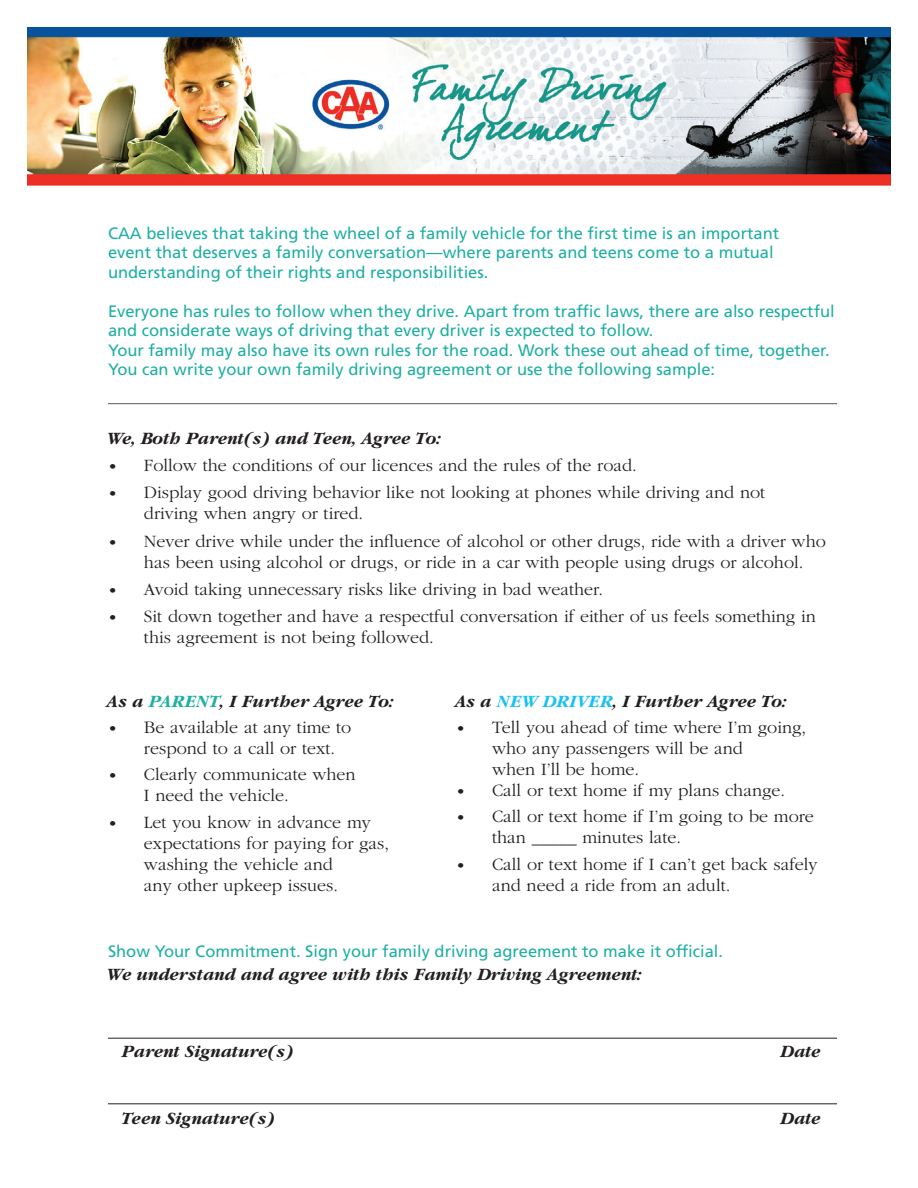
<style>
.page{position:relative;width:918px;height:1188px;background:#fff}
.page>*{position:absolute;margin:0;border:0;box-sizing:border-box;transform-origin:0 0}
.t1{font:300 18px/21px "Garamond";color:#231f20}
.t2{font:italic 700 18px "Garamond";color:#231f20}
.t3{font:16.5px/19.5px "Frutiger LT Std";color:#1fafa4}
.s1{font-size:15px}
.s2{color:#1fafa4}
.s3{color:#1ac1f3}
</style>
<div class="page">
<img style="left:27px;top:27px;width:864px;height:159px">
<hr style="left:108px;top:403px;width:729px;height:1px;background:#57585a">
<hr style="left:108px;top:1038px;width:729px;height:1px;background:#231f20">
<hr style="left:108px;top:1104px;width:729px;height:1px;background:#231f20">
<p class="t3" style="left:108px;top:223px;width:673px">CAA believes that taking the wheel of a family vehicle for the first time is an important event that deserves a family conversation—where parents and teens come to a mutual understanding of their rights and responsibilities.</p>
<p class="t3" style="left:108px;top:301px;width:728px">Everyone has rules to follow when they drive. Apart from traffic laws, there are also respectful and considerate ways of driving that every driver is expected to follow.<br>Your family may also have its own rules for the road. Work these out ahead of time, together.<br>You can write your own family driving agreement or use the following sample:</p>
<p class="t2" style="left:108px;top:429px;width:336px">We, Both Parent(s) and Teen, Agree To:</p>
<p class="t1" style="left:108px;top:455px;width:530px"><span class="s1">•</span> Follow the conditions of our licences and the rules of the road.</p>
<p class="t1" style="left:144px;top:482px;width:623px;text-indent:-36px"><span class="s1">•</span> Display good driving behavior like not looking at phones while driving and not driving when angry or tired.</p>
<p class="t1" style="left:144px;top:530px;width:683px;text-indent:-36px"><span class="s1">•</span> Never drive while under the influence of alcohol or other drugs, ride with a driver who has been using alcohol or drugs, or ride in a car with people using drugs or alcohol.</p>
<p class="t1" style="left:108px;top:579px;width:497px"><span class="s1">•</span> Avoid taking unnecessary risks like driving in bad weather.</p>
<p class="t1" style="left:144px;top:606px;width:673px;text-indent:-36px"><span class="s1">•</span> Sit down together and have a respectful conversation if either of us feels something in this agreement is not being followed.</p>
<p class="t2" style="left:108px;top:691px;width:288px">As a <span class="s2">PARENT</span>, I Further Agree To:</p>
<p class="t1" style="left:144px;top:717px;width:209px;text-indent:-36px"><span class="s1">•</span> Be available at any time to respond to a call or text.</p>
<p class="t1" style="left:144px;top:764px;width:213px;text-indent:-36px"><span class="s1">•</span> Clearly communicate when<br>I need the vehicle.</p>
<p class="t1" style="left:144px;top:812px;width:247px;text-indent:-36px"><span class="s1">•</span> Let you know in advance my expectations for paying for gas, washing the vehicle and<br>any other upkeep issues.</p>
<p class="t2" style="left:456px;top:691px;width:333px">As a <span class="s3">NEW DRIVER</span>, I Further Agree To:</p>
<p class="t1" style="left:492px;top:717px;width:316px;text-indent:-36px"><span class="s1">•</span> Tell you ahead of time where I’m going, who any passengers will be and<br>when I’ll be home.</p>
<p class="t1" style="left:456px;top:780px;width:331px"><span class="s1">•</span> Call or text home if my plans change.</p>
<p class="t1" style="left:492px;top:806px;width:323px;text-indent:-36px"><span class="s1">•</span> Call or text home if I’m going to be more than _____ minutes late.</p>
<p class="t1" style="left:492px;top:854px;width:327px;text-indent:-36px"><span class="s1">•</span> Call or text home if I can’t get back safely and need a ride from an adult.</p>
<p class="t3" style="left:108px;top:942px;width:617px">Show Your Commitment. Sign your family driving agreement to make it official.</p>
<p class="t2" style="left:108px;top:964px;width:536px">We understand and agree with this Family Driving Agreement:</p>
<p class="t2" style="left:123px;top:1042px;width:174px">Parent Signature(s)</p>
<p class="t2" style="left:782px;top:1042px;width:42px">Date</p>
<p class="t2" style="left:123px;top:1109px;width:155px">Teen Signature(s)</p>
<p class="t2" style="left:782px;top:1109px;width:42px">Date</p>
</div>
